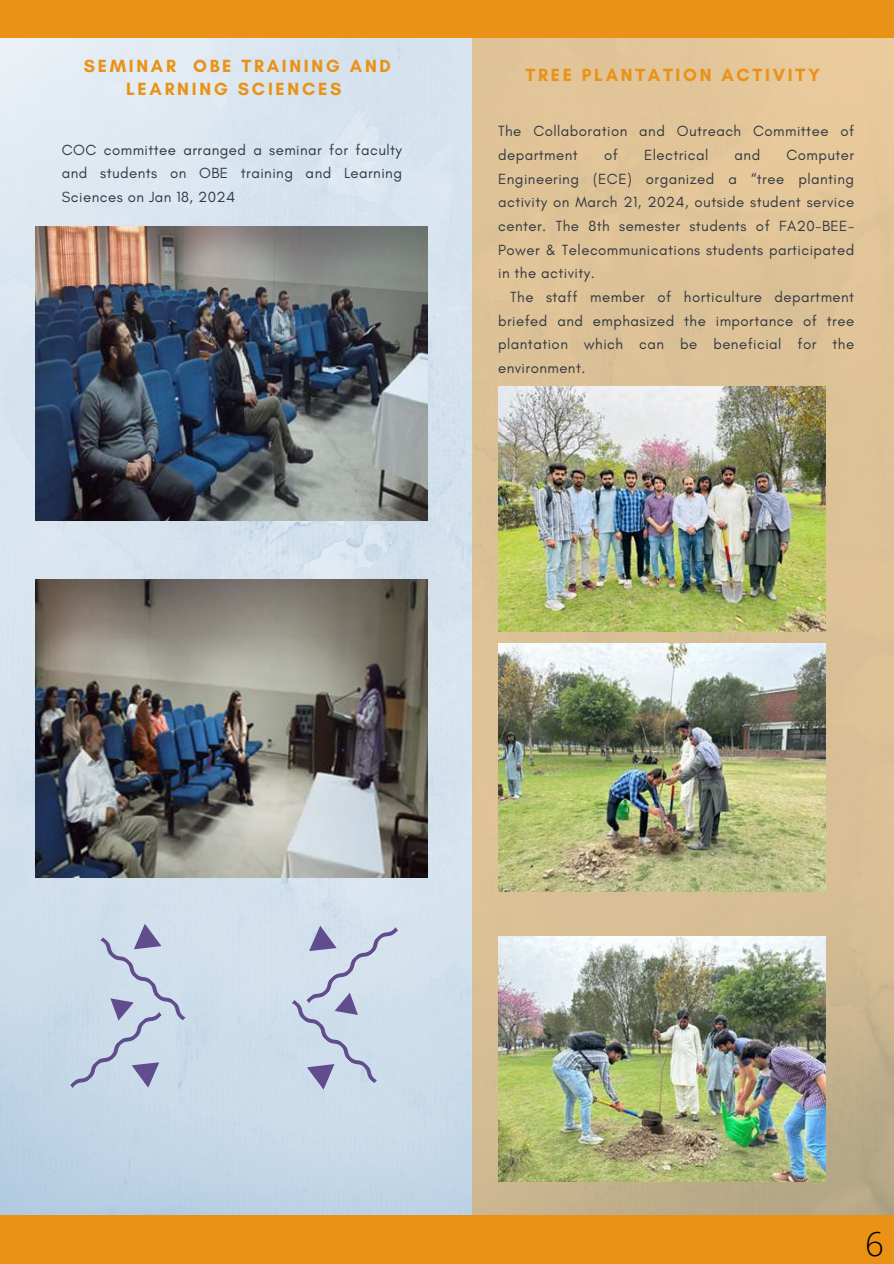
<style>
.page{position:relative;width:894px;height:1264px;background:#fff}
.page>*{position:absolute;margin:0;border:0;box-sizing:border-box;transform-origin:0 0}
.t1{font:300 33px "Open Sans";color:#000}
.t2{font:700 18px/22.5px "Glacial Indifference";letter-spacing:.15em;color:#ea9215;text-align:center}
.t3{font:15px/23.7px "Glacial Indifference";letter-spacing:.03em;color:#303841;text-align:justify}
</style>
<div class="page">
<img style="left:0;top:38px;width:472px;height:1176px">
<svg style="left:472px;top:38px;width:421px;height:1176px;background:#dac095"></svg>
<div style="left:0;top:1214px;width:893px;height:49px;background:#ea9215"></div>
<img style="left:35px;top:227px;width:392px;height:293px">
<img style="left:35px;top:580px;width:392px;height:297px">
<img style="left:498px;top:386px;width:327px;height:245px">
<img style="left:498px;top:936px;width:327px;height:245px">
<img style="left:498px;top:643px;width:327px;height:248px">
<div style="left:0;top:0;width:893px;height:38px;background:#ea9215"></div>
<svg style="left:288px;top:923px;width:110px;height:166px;background:#c4d0e2"></svg>
<svg style="left:70px;top:923px;width:118px;height:168px;background:#c1cee1"></svg>
<p class="t2" style="left:84px;top:55px;width:308px">SEMINAR OBE TRAINING AND<br>LEARNING SCIENCES</p>
<p class="t3" style="left:62px;top:137px;width:341px">COC committee arranged a seminar for faculty and students on OBE training and Learning Sciences on Jan 18, 2024</p>
<p class="t2" style="left:525px;top:63px;width:296px">TREE PLANTATION ACTIVITY</p>
<p class="t3" style="left:498px;top:119px;width:357px">The Collaboration and Outreach Committee of department</p>
<p class="t3" style="left:604px;top:143px;width:15px">of</p>
<p class="t3" style="left:643px;top:143px;width:66px">Electrical</p>
<p class="t3" style="left:734px;top:143px;width:27px">and</p>
<p class="t3" style="left:498px;top:143px;width:357px;text-indent:288px">Computer Engineering (ECE) organized a “tree planting activity on March 21, 2024, outside student service center. The 8th semester students of FA20-BEE-Power &amp; Telecommunications students participated in the activity.</p>
<p class="t3" style="left:498px;top:285px;width:357px;text-indent:12px">The staff member of horticulture department briefed and emphasized the importance of tree plantation which can be beneficial for the environment.</p>
<h1 class="t1" style="left:864px;top:1220px;width:20px">6</h1>
</div>
